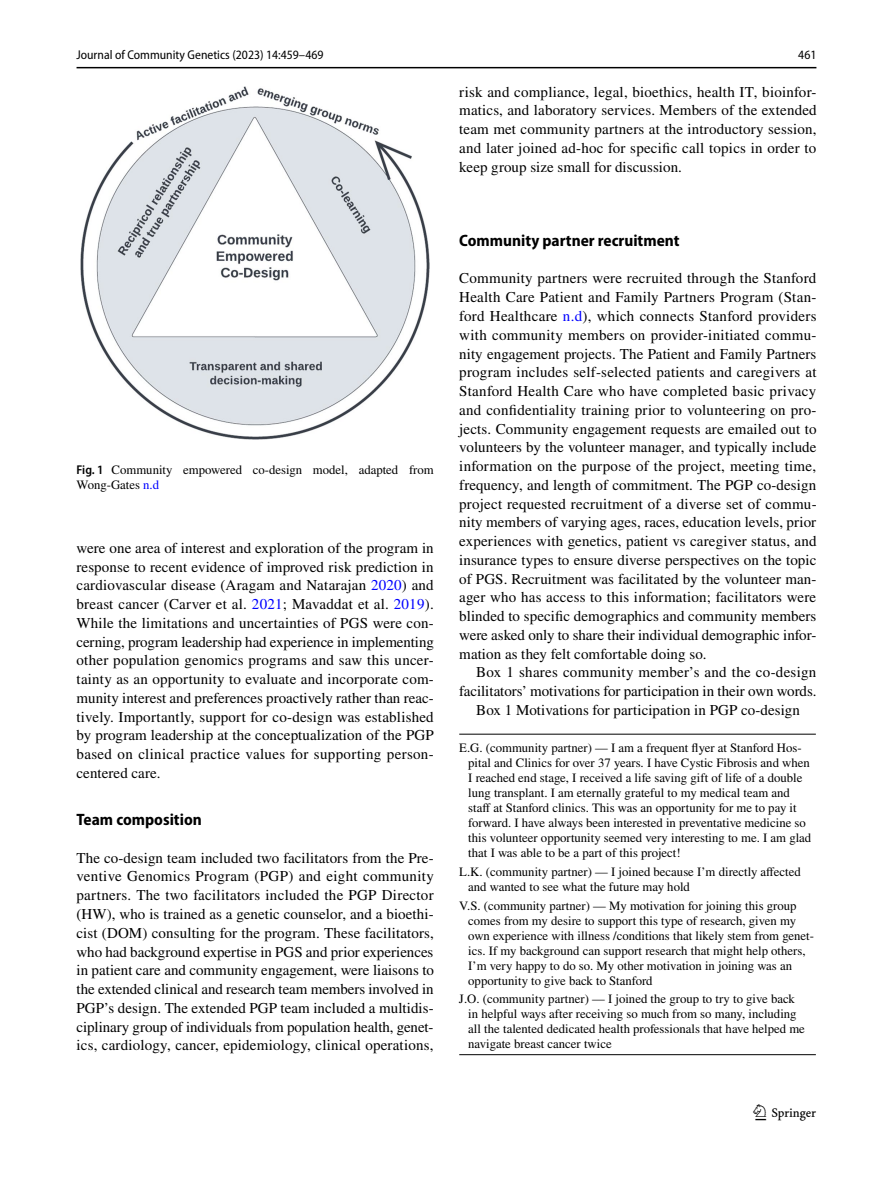
<style>
.page{position:relative;width:893px;height:1187px;background:#fff}
.page>*{position:absolute;margin:0;border:0;box-sizing:border-box;transform-origin:0 0}
.t1{font:22.5px "Springnew Regular 3";color:#000}
.t2{font:700 semi-condensed 16.5px "Myriad Pro";color:#000}
.t3{font:15px/18.8px "STIX";letter-spacing:.005em;color:#000;text-align:justify}
.t4{font:12.75px/15px "STIX";color:#000}
.t5{font:semi-condensed 12.75px "Myriad Pro";color:#000}
.s1{font-family:"Myriad Pro";font-weight:600;font-stretch:semi-condensed}
.s2{color:#00f}
</style>
<div class="page">
<hr style="left:77px;top:67px;width:739px;height:1px;background:#000">
<hr style="left:459px;top:733px;width:357px;height:1px;background:#000">
<hr style="left:459px;top:1054px;width:357px;height:1px;background:#000">
<img style="left:81px;top:87px;width:348px;height:352px">
<p class="t5" style="left:77px;top:48px;width:248px">Journal of Community Genetics (2023) 14:459–469</p>
<p class="t5" style="left:798px;top:48px;width:20px">461</p>
<p class="t4" style="left:77px;top:463px;width:359px"><span class="s1">Fig. 1</span> Community empowered co-design model, adapted from<br>Wong-Gates <span class="s2">n.d</span></p>
<p class="t3" style="left:77px;top:539px;width:359px">were one area of interest and exploration of the program in response to recent evidence of improved risk prediction in cardiovascular disease (Aragam and Natarajan <span class="s2">2020</span>) and breast cancer (Carver et al. <span class="s2">2021</span>; Mavaddat et al. <span class="s2">2019</span>).<br>While the limitations and uncertainties of PGS were con&shy;cerning, program leadership had experience in implementing other population genomics programs and saw this uncer&shy;tainty as an opportunity to evaluate and incorporate com&shy;munity interest and preferences proactively rather than reac&shy;tively. Importantly, support for co-design was established by program leadership at the conceptualization of the PGP based on clinical practice values for supporting person&shy;centered care.</p>
<p class="t2" style="left:77px;top:810px;width:127px">Team composition</p>
<p class="t3" style="left:77px;top:849px;width:359px">The co-design team included two facilitators from the Pre&shy;ventive Genomics Program (PGP) and eight community partners. The two facilitators included the PGP Director (HW), who is trained as a genetic counselor, and a bioethi&shy;cist (DOM) consulting for the program. These facilitators, who had background expertise in PGS and prior experiences in patient care and community engagement, were liaisons to the extended clinical and research team members involved in PGP’s design. The extended PGP team included a multidis&shy;ciplinary group of individuals from population health, genet&shy;ics, cardiology, cancer, epidemiology, clinical operations,</p>
<p class="t3" style="left:459px;top:83px;width:359px">risk and compliance, legal, bioethics, health IT, bioinfor&shy;matics, and laboratory services. Members of the extended team met community partners at the introductory session, and later joined ad-hoc for specific call topics in order to keep group size small for discussion.</p>
<p class="t2" style="left:459px;top:231px;width:222px">Community partner recruitment</p>
<p class="t3" style="left:459px;top:270px;width:359px">Community partners were recruited through the Stanford Health Care Patient and Family Partners Program (Stan&shy;ford Healthcare <span class="s2">n.d</span>), which connects Stanford providers with community members on provider-initiated commu&shy;nity engagement projects. The Patient and Family Partners program includes self-selected patients and caregivers at Stanford Health Care who have completed basic privacy and confidentiality training prior to volunteering on pro&shy;jects. Community engagement requests are emailed out to volunteers by the volunteer manager, and typically include information on the purpose of the project, meeting time, frequency, and length of commitment. The PGP co-design project requested recruitment of a diverse set of commu&shy;nity members of varying ages, races, education levels, prior experiences with genetics, patient vs caregiver status, and insurance types to ensure diverse perspectives on the topic of PGS. Recruitment was facilitated by the volunteer man&shy;ager who has access to this information; facilitators were blinded to specific demographics and community members were asked only to share their individual demographic infor&shy;mation as they felt comfortable doing so.</p>
<p class="t3" style="left:476px;top:664px;width:342px">Box 1 shares community member’s and the co-design</p>
<p class="t3" style="left:459px;top:682px;width:359px">facilitators’ motivations for participation in their own words.</p>
<p class="t3" style="left:476px;top:701px;width:325px">Box 1 Motivations for participation in PGP co-design</p>
<p class="t4" style="left:468px;top:741px;width:344px;text-indent:-9px">E.G. (community partner) — I am a frequent flyer at Stanford Hos&shy;pital and Clinics for over 37 years. I have Cystic Fibrosis and when I reached end stage, I received a life saving gift of life of a double lung transplant. I am eternally grateful to my medical team and staff at Stanford clinics. This was an opportunity for me to pay it forward. I have always been interested in preventative medicine so this volunteer opportunity seemed very interesting to me. I am glad that I was able to be a part of this project!</p>
<p class="t4" style="left:468px;top:864px;width:334px;text-indent:-9px">L.K. (community partner) — I joined because I’m directly affected and wanted to see what the future may hold</p>
<p class="t4" style="left:468px;top:898px;width:347px;text-indent:-9px">V.S. (community partner) — My motivation for joining this group comes from my desire to support this type of research, given my own experience with illness /conditions that likely stem from genet&shy;ics. If my background can support research that might help others, I’m very happy to do so. My other motivation in joining was an opportunity to give back to Stanford</p>
<p class="t4" style="left:468px;top:992px;width:338px;text-indent:-9px">J.O. (community partner) — I joined the group to try to give back in helpful ways after receiving so much from so many, including all the talented dedicated health professionals that have helped me navigate breast cancer twice</p>
<h1 class="t1" style="left:755px;top:1104px;width:62px">1 3</h1>
</div>
